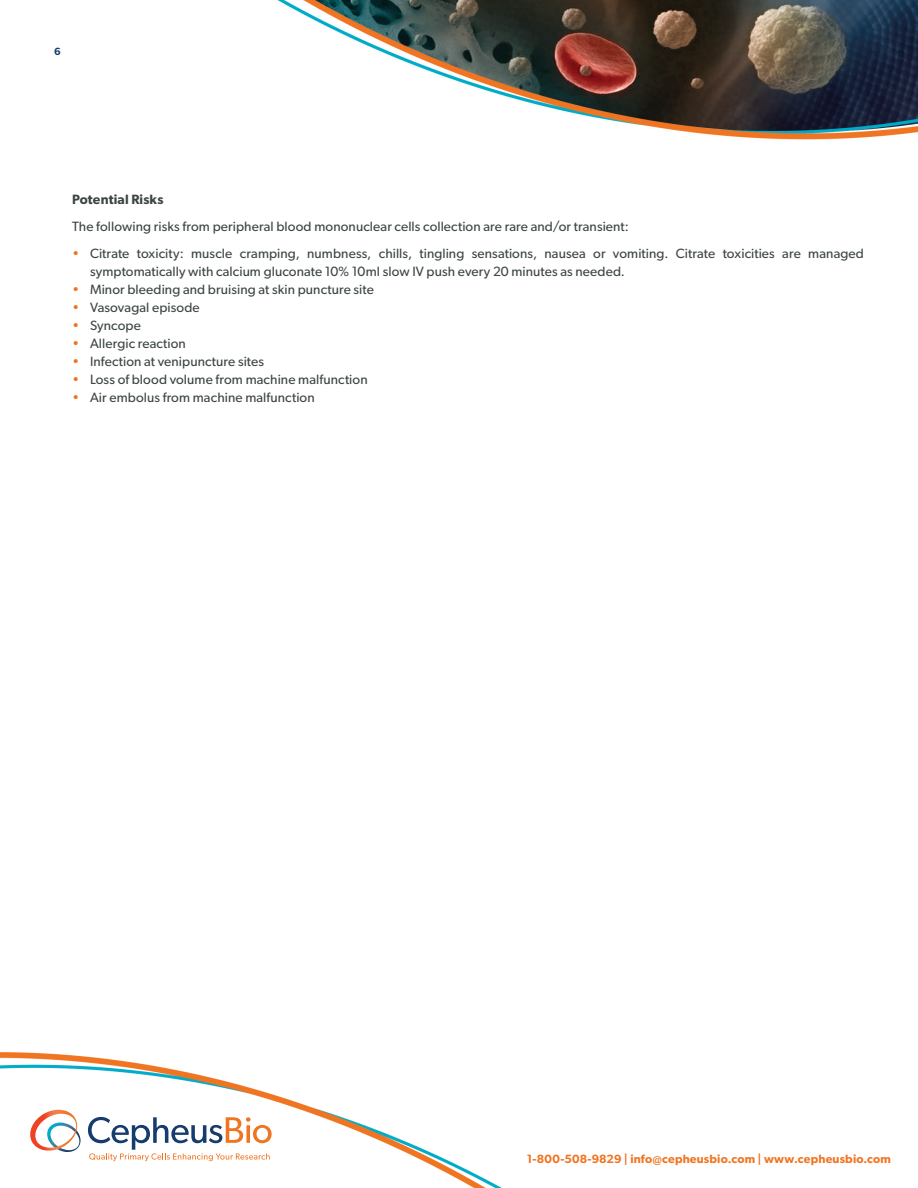
<style>
.page{position:relative;width:918px;height:1188px;background:#fff}
.page>*{position:absolute;margin:0;border:0;box-sizing:border-box;transform-origin:0 0}
.MB-Main_Body{font:13.5px/18px "Gibson";letter-spacing:.01em;color:#3c4542}
.MB-Main_Body-2{font:600 13.5px "Gibson";letter-spacing:.01em;color:#3c4542}
.t1{font:600 12px "Gibson";letter-spacing:.015em;color:#f07523}
.t2{font:600 10.5px "Gibson";color:#163c6d}
.s1{color:#f07523}
</style>
<div class="page">
<img style="left:277px;top:0;width:641px;height:140px">
<img style="left:0;top:1052px;width:502px;height:136px">
<svg style="left:27px;top:1110px;width:245px;height:51px"></svg>
<p class="t2" style="left:54px;top:45px;width:8px">6</p>
<p class="MB-Main_Body-2" style="left:72px;top:191px;width:93px">Potential Risks</p>
<p class="MB-Main_Body" style="left:72px;top:217px;width:558px">The following risks from peripheral blood mononuclear cells collection are rare and/or transient:</p>
<p class="MB-Main_Body" style="left:90px;top:244px;width:775px;text-indent:-18px"><span class="s1">•</span> Citrate toxicity: muscle cramping, numbness, chills, tingling sensations, nausea or vomiting. Citrate toxicities are managed symptomatically with calcium gluconate 10% 10ml slow IV push every 20 minutes as needed.</p>
<p class="MB-Main_Body" style="left:72px;top:280px;width:303px"><span class="s1">•</span> Minor bleeding and bruising at skin puncture site</p>
<p class="MB-Main_Body" style="left:72px;top:298px;width:129px"><span class="s1">•</span> Vasovagal episode</p>
<p class="MB-Main_Body" style="left:72px;top:316px;width:70px"><span class="s1">•</span> Syncope</p>
<p class="MB-Main_Body" style="left:72px;top:334px;width:115px"><span class="s1">•</span> Allergic reaction</p>
<p class="MB-Main_Body" style="left:72px;top:352px;width:194px"><span class="s1">•</span> Infection at venipuncture sites</p>
<p class="MB-Main_Body" style="left:72px;top:370px;width:297px"><span class="s1">•</span> Loss of blood volume from machine malfunction</p>
<p class="MB-Main_Body" style="left:72px;top:388px;width:244px"><span class="s1">•</span> Air embolus from machine malfunction</p>
<p class="t1" style="left:527px;top:1151px;width:366px">1-800-508-9829 | info@cepheusbio.com | www.cepheusbio.com</p>
</div>
